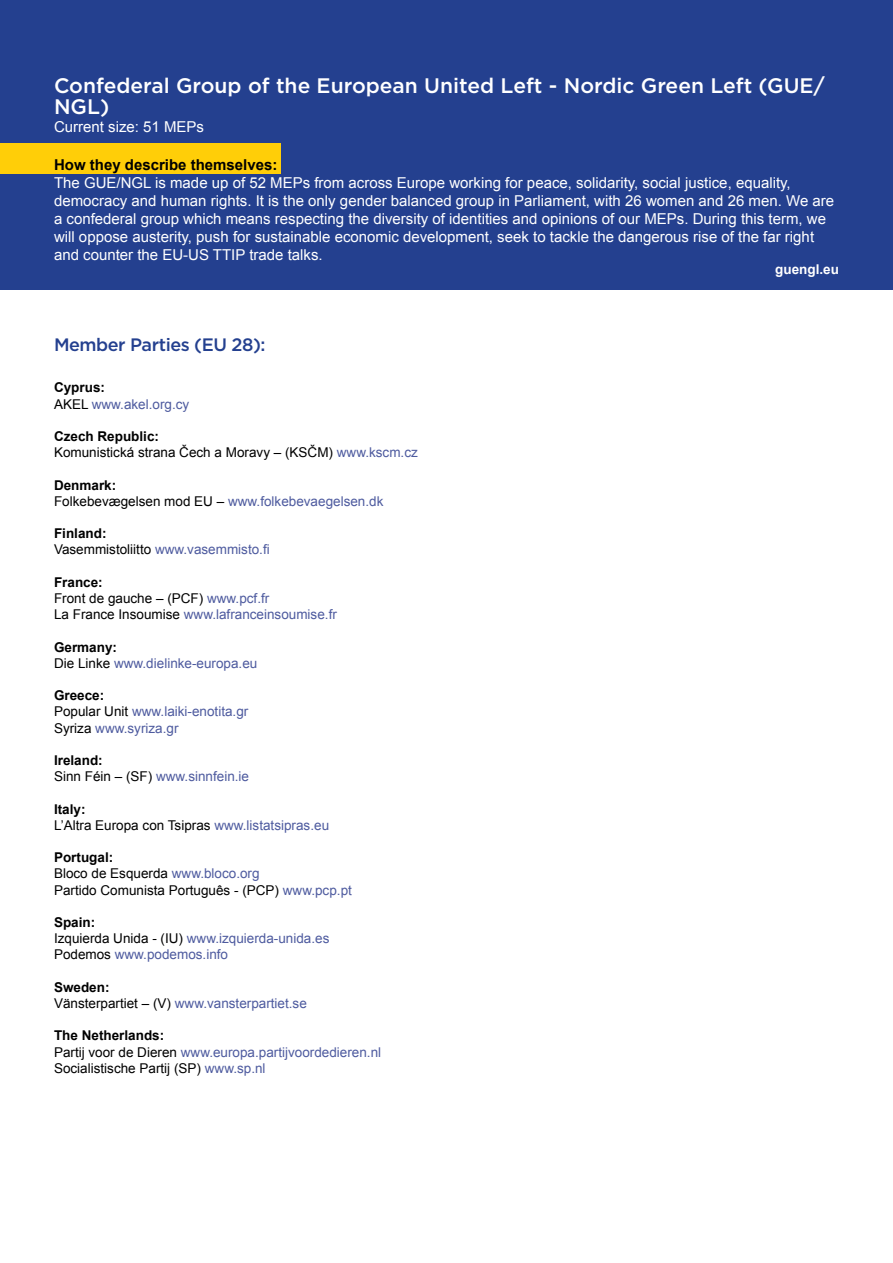
<style>
.page{position:relative;width:893px;height:1263px;background:#fff}
.page>*{position:absolute;margin:0;border:0;box-sizing:border-box;transform-origin:0 0}
.t1{font:500 21px/21px "Gotham";color:#fff}
.t2{font:500 18px "Gotham";letter-spacing:-.025em;color:#24408f}
.t3{font:15px/18px "Arial";color:#fff}
.t4{font:700 15px "Arial";color:#000}
.t5{font:13.5px/16.2px "Arial";color:#4e5b9f}
.t6{font:13.5px/16.2px "Arial";color:#000}
.t7{font:700 13.5px "Arial";color:#fff}
.s1{font-weight:700;color:#000}
.s2{color:#000}
.s3{font-weight:700}
.s4{color:#4e5b9f}
</style>
<div class="page">
<div style="left:0;top:0;width:893px;height:289px;background:#24408f"></div>
<div style="left:0;top:143px;width:280px;height:30px;background:#ffce08"></div>
<h1 class="t1" style="left:54px;top:75px;width:772px">Confederal Group of the European United Left - Nordic Green Left (GUE/<br>NGL)</h1>
<p class="t3" style="left:54px;top:118px;width:152px">Current size: 51 MEPs</p>
<p class="t4" style="left:54px;top:155px;width:225px">How they describe themselves:</p>
<p class="t3" style="left:54px;top:174px;width:782px">The GUE/NGL is made up of 52 MEPs from across Europe working for peace, solidarity, social justice, equality, democracy and human rights. It is the only gender balanced group in Parliament, with 26 women and 26 men. We are a confederal group which means respecting the diversity of identities and opinions of our MEPs. During this term, we will oppose austerity, push for sustainable economic development, seek to tackle the dangerous rise of the far right and counter the EU-US TTIP trade talks.</p>
<p class="t7" style="left:775px;top:260px;width:65px">guengl.eu</p>
<p class="t2" style="left:54px;top:333px;width:213px">Member Parties (EU 28):</p>
<p class="t5" style="left:54px;top:380px;width:137px"><span class="s1">Cyprus:<br></span><span class="s2">AKEL</span> www.akel.org.cy</p>
<p class="t6" style="left:54px;top:428px;width:365px"><span class="s3">Czech Republic:<br></span>Komunistická strana Čech a Moravy – (KSČM) <span class="s4">www.kscm.cz</span></p>
<p class="t5" style="left:54px;top:477px;width:331px"><span class="s1">Denmark:<br></span><span class="s2">Folkebevægelsen mod EU –</span> www.folkebevaegelsen.dk</p>
<p class="t5" style="left:54px;top:525px;width:217px"><span class="s1">Finland:<br></span><span class="s2">Vasemmistoliitto</span> www.vasemmisto.fi</p>
<p class="t6" style="left:54px;top:574px;width:284px"><span class="s3">France:<br></span>Front de gauche – (PCF) <span class="s4">www.pcf.fr<br></span>La France Insoumise <span class="s4">www.lafranceinsoumise.fr</span></p>
<p class="t5" style="left:54px;top:639px;width:205px"><span class="s1">Germany:<br></span><span class="s2">Die Linke</span> www.dielinke-europa.eu</p>
<p class="t5" style="left:54px;top:687px;width:196px"><span class="s1">Greece:<br></span><span class="s2">Popular Unit</span> www.laiki-enotita.gr<br><span class="s2">Syriza</span> www.syriza.gr</p>
<p class="t5" style="left:54px;top:752px;width:197px"><span class="s1">Ireland:<br></span><span class="s2">Sinn Féin – (SF)</span> www.sinnfein.ie</p>
<p class="t6" style="left:54px;top:801px;width:277px"><span class="s3">Italy:<br></span>L’Altra Europa con Tsipras <span class="s4">www.listatsipras.eu</span></p>
<p class="t6" style="left:54px;top:849px;width:299px"><span class="s3">Portugal:<br></span>Bloco de Esquerda <span class="s4">www.bloco.org<br></span>Partido Comunista Português - (PCP) <span class="s4">www.pcp.pt</span></p>
<p class="t5" style="left:54px;top:914px;width:277px"><span class="s1">Spain:<br></span><span class="s2">Izquierda Unida - (IU)</span> www.izquierda-unida.es<br><span class="s2">Podemos</span> www.podemos.info</p>
<p class="t5" style="left:54px;top:979px;width:254px"><span class="s1">Sweden:<br></span><span class="s2">Vänsterpartiet – (V)</span> www.vansterpartiet.se</p>
<p class="t6" style="left:54px;top:1028px;width:329px"><span class="s3">The Netherlands:<br></span>Partij voor de Dieren <span class="s4">www.europa.partijvoordedieren.nl<br></span>Socialistische Partij (SP) <span class="s4">www.sp.nl</span></p>
</div>
